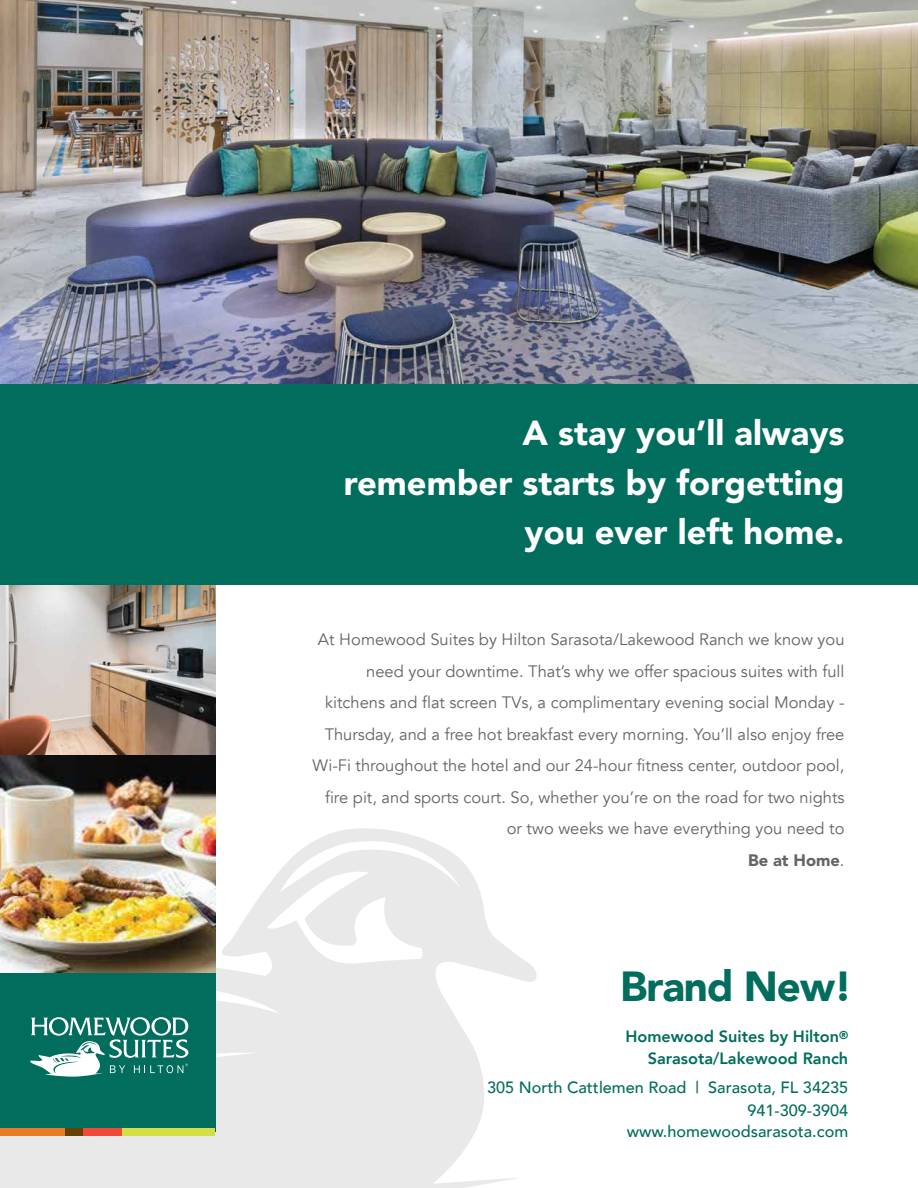
<style>
.page{position:relative;width:918px;height:1188px;background:#fff}
.page>*{position:absolute;margin:0;border:0;box-sizing:border-box;transform-origin:0 0}
.t1{font:900 42px "Avenir";letter-spacing:-.025em;color:#006d5d}
.t2{font:900 34.5px/49.5px "Avenir LT Std";color:#fff;text-align:right}
.t3{font:16.5px/31.5px "Avenir";color:#636466;text-align:right}
.t4{font:900 16.5px "Avenir LT Std";color:#636466}
.t5{font:500 16.35px/22.8px "Avenir";color:#006d5d;text-align:right}
.t6{font:800 16.35px/21.1px "Avenir";color:#006d5d;text-align:right}
.s1{font-family:"Avenir";font-weight:400}
</style>
<div class="page">
<svg style="left:0;top:828px;width:537px;height:360px;fill:#e9e9e9"></svg>
<img style="left:0;top:0;width:918px;height:384px">
<div style="left:0;top:973px;width:215px;height:159px;background:#006d5d"></div>
<div style="left:83px;top:1128px;width:40px;height:7px;background:#f04937"></div>
<div style="left:123px;top:1128px;width:92px;height:7px;background:#d3df44"></div>
<div style="left:0;top:1128px;width:66px;height:7px;background:#e77c22"></div>
<div style="left:66px;top:1128px;width:17px;height:7px;background:#674003"></div>
<img style="left:0;top:585px;width:215px;height:170px">
<img style="left:0;top:755px;width:215px;height:218px">
<svg style="left:30px;top:1017px;width:158px;height:60px"></svg>
<div style="left:0;top:384px;width:918px;height:201px;background:#006d5d"></div>
<h2 class="t2" style="left:344px;top:408px;width:502px">A stay you’ll always<br>remember starts by forgetting you ever left home.</h2>
<p class="t3" style="left:313px;top:624px;width:534px">At Homewood Suites by Hilton Sarasota/Lakewood Ranch we know you need your downtime. That’s why we offer spacious suites with full kitchens and flat screen TVs, a complimentary evening social Monday - Thursday, and a free hot breakfast every morning. You’ll also enjoy free Wi-Fi throughout the hotel and our 24-hour fitness center, outdoor pool, fire pit, and sports court. So, whether you’re on the road for two nights or two weeks we have everything you need to</p>
<p class="t4" style="left:748px;top:850px;width:98px">Be at Home<span class="s1">.</span></p>
<h1 class="t1" style="left:620px;top:951px;width:234px">Brand New!</h1>
<p class="t6" style="left:625px;top:1026px;width:224px">Homewood Suites by Hilton<sup>®<br></sup>Sarasota/Lakewood Ranch</p>
<p class="t5" style="left:487px;top:1075px;width:363px">305 North Cattlemen Road | Sarasota, FL 34235<br>941-309-3904</p>
<p class="t5" style="left:627px;top:1119px;width:223px">www.homewoodsarasota.com</p>
</div>
